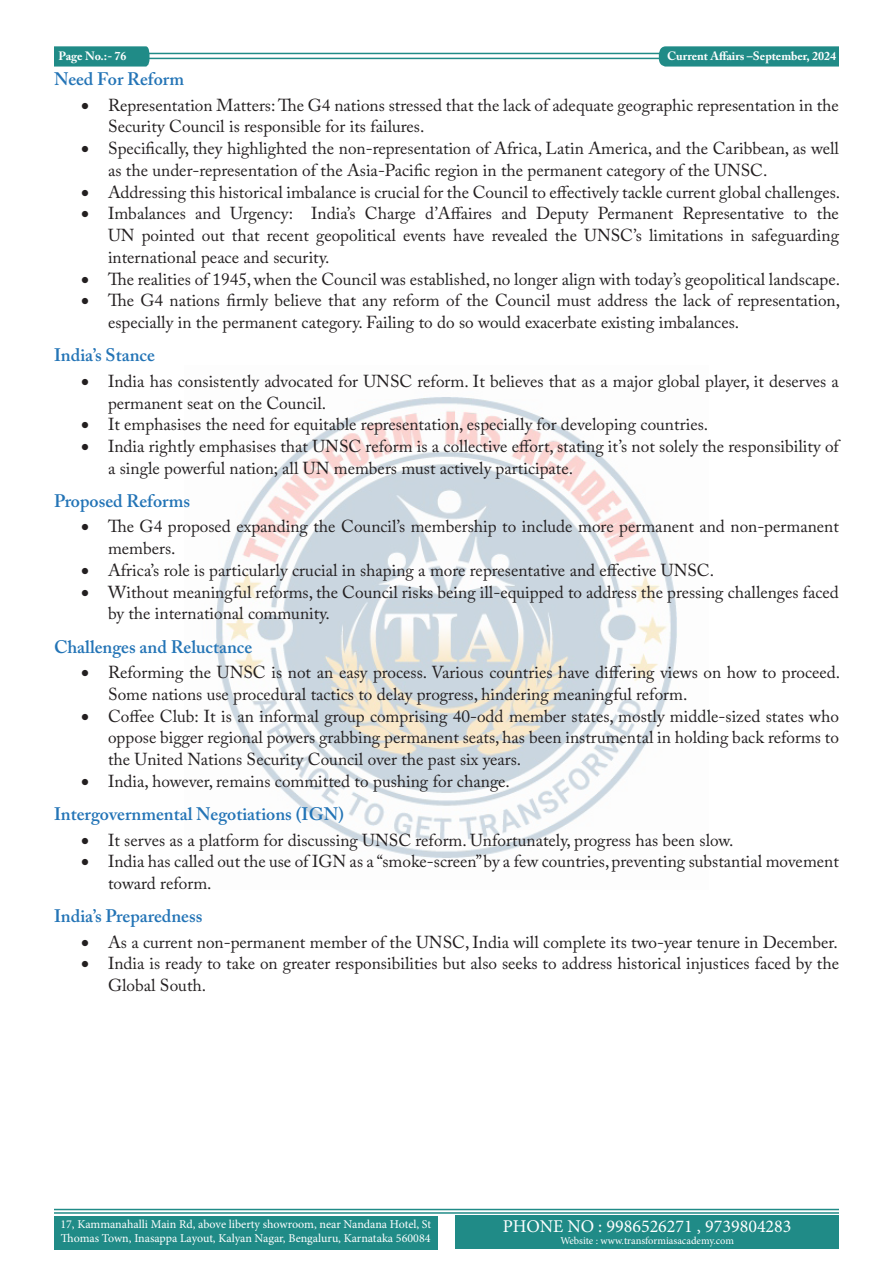
<style>
.page{position:relative;width:893px;height:1263px;background:#fff}
.page>*{position:absolute;margin:0;border:0;box-sizing:border-box;transform-origin:0 0}
.Sub_heading{font:600 18px "Adobe Caslon Pro";color:#2374b6}
.t1{font:18px "Minion Pro";color:#fff}
.t2{font:17.25px/21.8px "Adobe Caslon Pro";color:#231f20}
.t3{font:12px/14.4px "Minion Pro";letter-spacing:-.005em;color:#fff}
.t4{font:700 12px "Adobe Caslon Pro";color:#fff}
.t5{font:10.5px "Minion Pro";color:#fff}
</style>
<div class="page">
<hr style="left:148px;top:53px;width:691px;height:1px;background:#208b87">
<hr style="left:148px;top:58px;width:690px;height:1px;background:#208b87">
<svg style="left:54px;top:46px;width:96px;height:21px;background:#2a908c"></svg>
<svg style="left:659px;top:46px;width:180px;height:21px;background:#29908c"></svg>
<hr style="left:54px;top:1209px;width:785px;height:1px;background:#208b87">
<hr style="left:54px;top:1212px;width:785px;height:2px;background:#208b87">
<div style="left:54px;top:1216px;width:383px;height:33px;background:#208b87"></div>
<div style="left:455px;top:1216px;width:384px;height:33px;background:#208b87"></div>
<img style="left:216px;top:397px;width:461px;height:461px">
<p class="t4" style="left:59px;top:49px;width:70px">Page No.:- 76</p>
<p class="t4" style="left:667px;top:49px;width:170px">Current Affairs –September, 2024</p>
<p class="Sub_heading" style="left:54px;top:68px;width:132px">Need For Reform</p>
<p class="t2" style="left:108px;top:94px;width:732px;text-indent:-27px">• Representation Matters: The G4 nations stressed that the lack of adequate geographic representation in the<br>Security Council is responsible for its failures.</p>
<p class="t2" style="left:108px;top:137px;width:732px;text-indent:-27px">• Specifically, they highlighted the non-representation of Africa, Latin America, and the Caribbean, as well as the under-representation of the Asia-Pacific region in the permanent category of the UNSC.</p>
<p class="t2" style="left:81px;top:181px;width:761px">• Addressing this historical imbalance is crucial for the Council to effectively tackle current global challenges.</p>
<p class="t2" style="left:108px;top:203px;width:732px;text-align:justify;text-indent:-27px">• Imbalances and Urgency: India’s Charge d’Affaires and Deputy Permanent Representative to the UN pointed out that recent geopolitical events have revealed the UNSC’s limitations in safeguarding international peace and security.</p>
<p class="t2" style="left:81px;top:268px;width:761px">• The realities of 1945, when the Council was established, no longer align with today’s geopolitical landscape.</p>
<p class="t2" style="left:108px;top:290px;width:734px;text-indent:-27px">• The G4 nations firmly believe that any reform of the Council must address the lack of representation, especially in the permanent category. Failing to do so would exacerbate existing imbalances.</p>
<p class="Sub_heading" style="left:54px;top:345px;width:102px">India’s Stance</p>
<p class="t2" style="left:108px;top:370px;width:732px;text-indent:-27px">• India has consistently advocated for UNSC reform. It believes that as a major global player, it deserves a permanent seat on the Council.</p>
<p class="t2" style="left:81px;top:413px;width:629px">• It emphasises the need for equitable representation, especially for developing countries.</p>
<p class="t2" style="left:108px;top:435px;width:732px;text-indent:-27px">• India rightly emphasises that UNSC reform is a collective effort, stating it’s not solely the responsibility of a single powerful nation; all UN members must actively participate.</p>
<p class="Sub_heading" style="left:54px;top:490px;width:138px">Proposed Reforms</p>
<p class="t2" style="left:108px;top:516px;width:732px;text-indent:-27px">• The G4 proposed expanding the Council’s membership to include more permanent and non-permanent members.</p>
<p class="t2" style="left:81px;top:559px;width:635px">• Africa’s role is particularly crucial in shaping a more representative and effective UNSC.</p>
<p class="t2" style="left:108px;top:581px;width:732px;text-indent:-27px">• Without meaningful reforms, the Council risks being ill-equipped to address the pressing challenges faced by the international community.</p>
<p class="Sub_heading" style="left:54px;top:636px;width:200px">Challenges and Reluctance</p>
<p class="t2" style="left:108px;top:661px;width:734px;text-indent:-27px">• Reforming the UNSC is not an easy process. Various countries have differing views on how to proceed.<br>Some nations use procedural tactics to delay progress, hindering meaningful reform.</p>
<p class="t2" style="left:108px;top:705px;width:732px;text-align:justify;text-indent:-27px">• Coffee Club: It is an informal group comprising 40-odd member states, mostly middle-sized states who oppose bigger regional powers grabbing permanent seats, has been instrumental in holding back reforms to the United Nations Security Council over the past six years.</p>
<p class="t2" style="left:81px;top:770px;width:430px">• India, however, remains committed to pushing for change.</p>
<p class="Sub_heading" style="left:54px;top:803px;width:292px">Intergovernmental Negotiations (IGN)</p>
<p class="t2" style="left:81px;top:829px;width:654px">• It serves as a platform for discussing UNSC reform. Unfortunately, progress has been slow.</p>
<p class="t2" style="left:108px;top:850px;width:732px;text-indent:-27px">• India has called out the use of IGN as a “smoke-screen” by a few countries, preventing substantial movement toward reform.</p>
<p class="Sub_heading" style="left:54px;top:905px;width:150px">India’s Preparedness</p>
<p class="t2" style="left:81px;top:931px;width:758px">• As a current non-permanent member of the UNSC, India will complete its two-year tenure in December.</p>
<p class="t2" style="left:108px;top:953px;width:732px;text-indent:-27px">• India is ready to take on greater responsibilities but also seeks to address historical injustices faced by the<br>Global South.</p>
<p class="t3" style="left:60px;top:1217px;width:372px">17, Kammanahalli Main Rd, above liberty showroom, near Nandana Hotel, St<br>Thomas Town, Inasappa Layout, Kalyan Nagar, Bengaluru, Karnataka 560084</p>
<p class="t1" style="left:503px;top:1214px;width:290px">PHONE NO : 9986526271 , 9739804283</p>
<p class="t5" style="left:560px;top:1234px;width:175px">Website : www.transformiasacademy.com</p>
</div>
